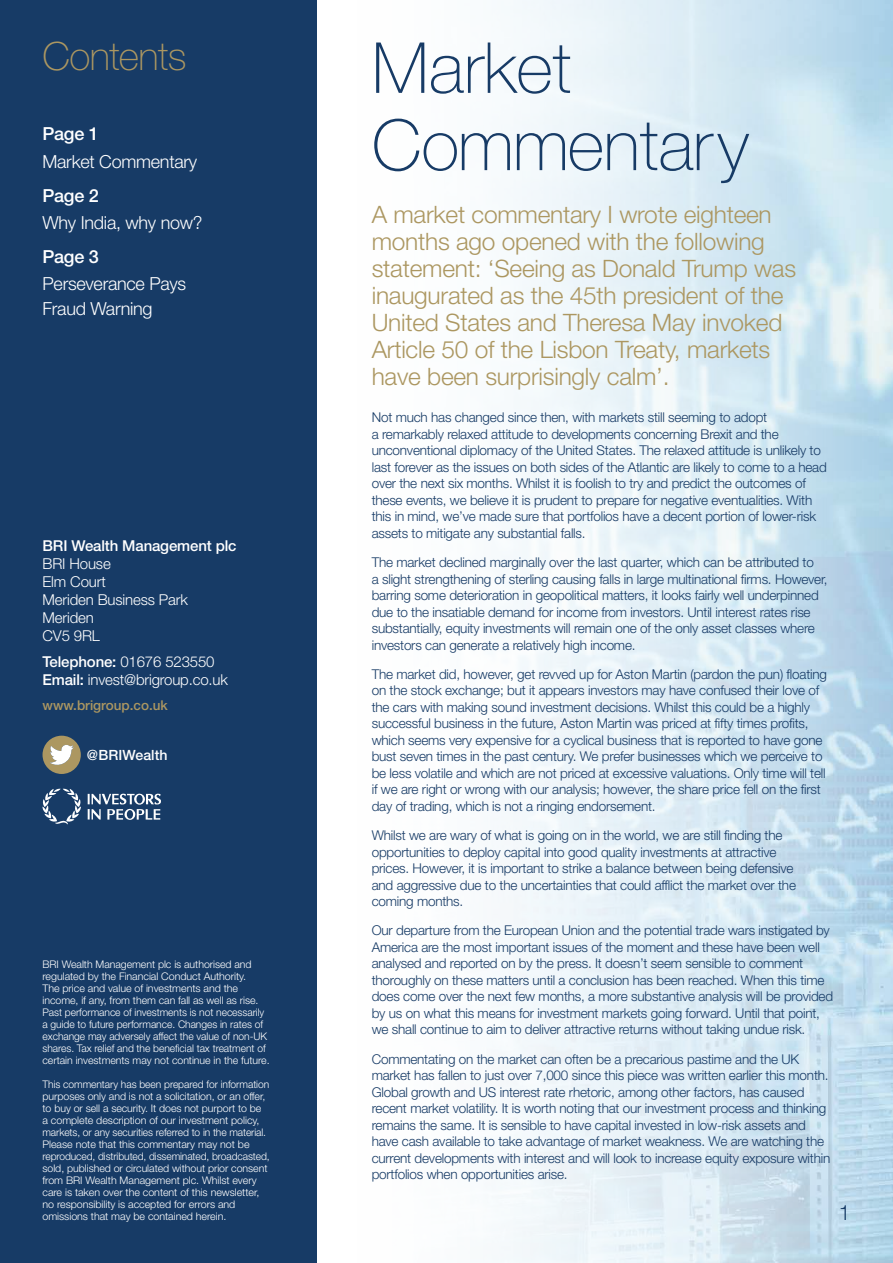
<style>
.page{position:relative;width:893px;height:1263px;background:#fff}
.page>*{position:absolute;margin:0;border:0;box-sizing:border-box;transform-origin:0 0}
.t1{font:100 70.5px/77.2px "Helvetica Neue LT Std";color:#173b66}
.t2{font:100 39px "Helvetica Neue LT Std";letter-spacing:-.015em;color:#ac9761}
.t3{font:300 24px/27px "Helvetica Neue LT Std";letter-spacing:-.01em;color:#ac9761}
.t4{font:300 21px "Helvetica Neue LT Std";color:#173b66}
.t5{font:300 18px/25.2px "Helvetica Neue LT Std";letter-spacing:-.015em;color:#fff}
.t6{font:500 18px "Helvetica Neue LT Std";letter-spacing:-.015em;color:#fff}
.t7{font:300 15px/18px "Helvetica Neue LT Std";letter-spacing:-.01em;color:#fff}
.t8{font:500 15px "Helvetica Neue LT Std";letter-spacing:-.01em;color:#fff}
.t9{font:500 14.1px "Helvetica Neue LT Std";letter-spacing:.005em;color:#fff}
.t10{font:300 13.5px/16.5px "Helvetica Neue LT Std";letter-spacing:-.015em;color:#173b66}
.t11{font:500 13.5px "Helvetica Neue LT Std";color:#ac9761}
.t12{font:300 10.5px/12px "Helvetica Neue LT Std";letter-spacing:-.005em;color:#fff}
.s1{font-weight:500}
</style>
<div class="page">
<img style="left:316px;top:0;width:577px;height:1263px">
<div style="left:0;top:0;width:316px;height:1263px;background:#173b66"></div>
<svg style="left:43px;top:736px;width:38px;height:38px"></svg>
<svg style="left:88px;top:793px;width:73px;height:27px"></svg>
<svg style="left:42px;top:788px;width:39px;height:36px"></svg>
<h2 class="t2" style="left:43px;top:34px;width:145px">Contents</h2>
<h3 class="t6" style="left:43px;top:123px;width:58px">Page 1</h3>
<h3 class="t5" style="left:43px;top:148px;width:156px">Market Commentary</h3>
<h3 class="t6" style="left:43px;top:184px;width:58px">Page 2</h3>
<h3 class="t5" style="left:43px;top:210px;width:162px">Why India, why now?</h3>
<h3 class="t6" style="left:43px;top:246px;width:58px">Page 3</h3>
<h3 class="t5" style="left:43px;top:271px;width:145px">Perseverance Pays<br>Fraud Warning</h3>
<p class="t8" style="left:43px;top:536px;width:195px">BRI Wealth Management plc</p>
<p class="t7" style="left:43px;top:554px;width:147px">BRI House<br>Elm Court<br>Meriden Business Park<br>Meriden<br>CV5 9RL</p>
<p class="t7" style="left:43px;top:653px;width:187px"><span class="s1">Telephone:</span> 01676 523550<br><span class="s1">Email:</span> invest@brigroup.co.uk</p>
<p class="t11" style="left:43px;top:697px;width:127px">www.brigroup.co.uk</p>
<p class="t9" style="left:87px;top:746px;width:82px">@BRIWealth</p>
<p class="t12" style="left:43px;top:957px;width:229px">BRI Wealth Management plc is authorised and regulated by the Financial Conduct Authority.<br>The price and value of investments and the income, if any, from them can fall as well as rise.<br>Past performance of investments is not necessarily a guide to future performance. Changes in rates of exchange may adversely affect the value of non-UK shares. Tax relief and the beneficial tax treatment of certain investments may not continue in the future.</p>
<p class="t12" style="left:43px;top:1078px;width:229px">This commentary has been prepared for information purposes only and is not a solicitation, or an offer, to buy or sell a security. It does not purport to be<br>a complete description of our investment policy, markets, or any securities referred to in the material.<br>Please note that this commentary may not be reproduced, distributed, disseminated, broadcasted, sold, published or circulated without prior consent from BRI Wealth Management plc. Whilst every care is taken over the content of this newsletter, no responsibility is accepted for errors and omissions that may be contained herein.</p>
<h1 class="t1" style="left:372px;top:29px;width:379px">Market<br>Commentary</h1>
<p class="t3" style="left:372px;top:200px;width:426px">A market commentary I wrote eighteen months ago opened with the following statement: ‘Seeing as Donald Trump was inaugurated as the 45th president of the United States and Theresa May invoked Article 50 of the Lisbon Treaty, markets have been surprisingly calm’.</p>
<p class="t10" style="left:372px;top:409px;width:457px">Not much has changed since then, with markets still seeming to adopt<br>a remarkably relaxed attitude to developments concerning Brexit and the unconventional diplomacy of the United States. The relaxed attitude is unlikely to last forever as the issues on both sides of the Atlantic are likely to come to a head over the next six months. Whilst it is foolish to try and predict the outcomes of these events, we believe it is prudent to prepare for negative eventualities. With this in mind, we’ve made sure that portfolios have a decent portion of lower-risk assets to mitigate any substantial falls.</p>
<p class="t10" style="left:372px;top:554px;width:457px">The market declined marginally over the last quarter, which can be attributed to<br>a slight strengthening of sterling causing falls in large multinational firms. However, barring some deterioration in geopolitical matters, it looks fairly well underpinned due to the insatiable demand for income from investors. Until interest rates rise substantially, equity investments will remain one of the only asset classes where investors can generate a relatively high income.</p>
<p class="t10" style="left:372px;top:666px;width:457px">The market did, however, get revved up for Aston Martin (pardon the pun) floating on the stock exchange; but it appears investors may have confused their love of the cars with making sound investment decisions. Whilst this could be a highly successful business in the future, Aston Martin was priced at fifty times profits, which seems very expensive for a cyclical business that is reported to have gone bust seven times in the past century. We prefer businesses which we perceive to be less volatile and which are not priced at excessive valuations. Only time will tell if we are right or wrong with our analysis; however, the share price fell on the first day of trading, which is not a ringing endorsement.</p>
<p class="t10" style="left:372px;top:827px;width:426px">Whilst we are wary of what is going on in the world, we are still finding the opportunities to deploy capital into good quality investments at attractive prices. However, it is important to strike a balance between being defensive and aggressive due to the uncertainties that could afflict the market over the coming months.</p>
<p class="t10" style="left:372px;top:922px;width:463px">Our departure from the European Union and the potential trade wars instigated by America are the most important issues of the moment and these have been well analysed and reported on by the press. It doesn’t seem sensible to comment thoroughly on these matters until a conclusion has been reached. When this time does come over the next few months, a more substantive analysis will be provided by us on what this means for investment markets going forward. Until that point, we shall continue to aim to deliver attractive returns without taking undue risk.</p>
<p class="t10" style="left:372px;top:1050px;width:460px">Commentating on the market can often be a precarious pastime and the UK market has fallen to just over 7,000 since this piece was written earlier this month.<br>Global growth and US interest rate rhetoric, among other factors, has caused recent market volatility. It is worth noting that our investment process and thinking remains the same. It is sensible to have capital invested in low-risk assets and have cash available to take advantage of market weakness. We are watching the current developments with interest and will look to increase equity exposure within portfolios when opportunities arise.</p>
<h3 class="t4" style="left:839px;top:1200px;width:13px">1</h3>
</div>
